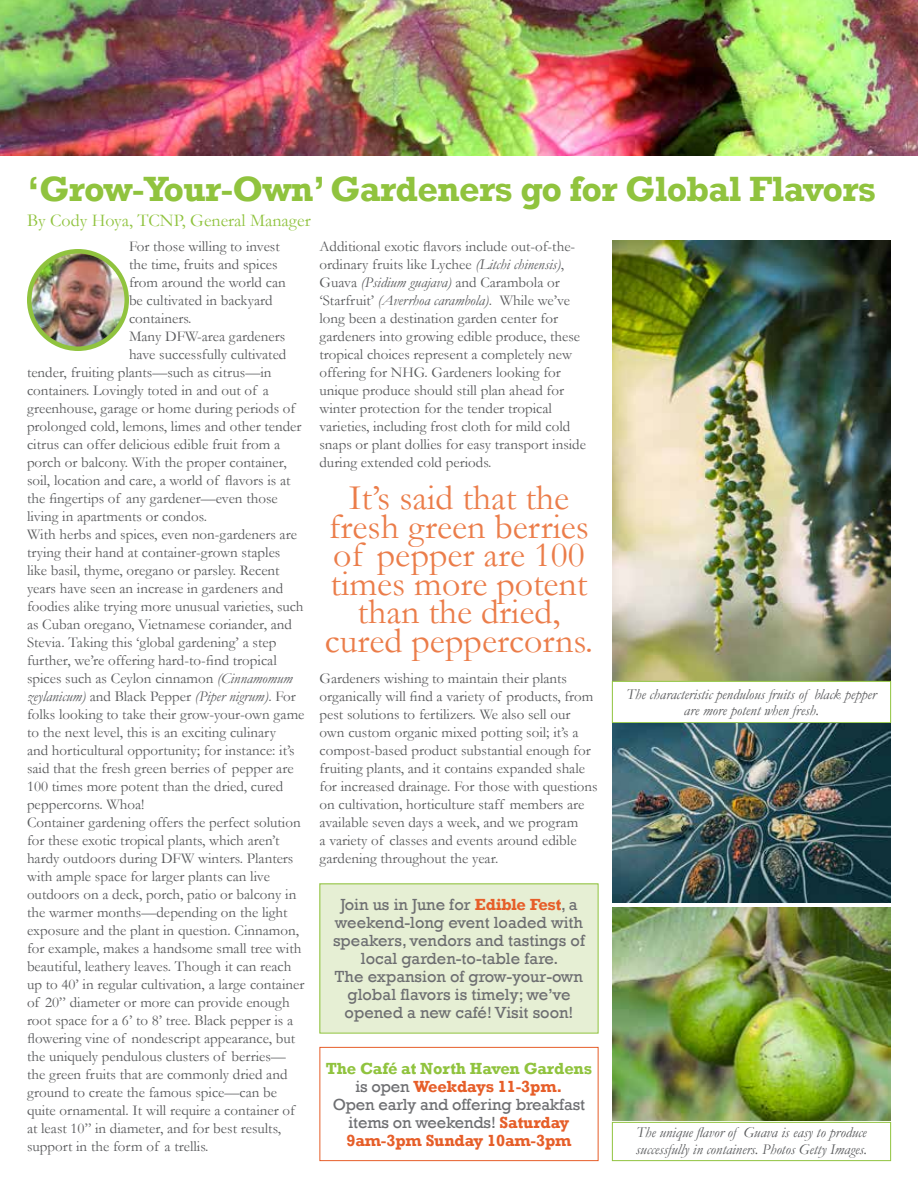
<style>
.page{position:relative;width:918px;height:1188px;background:#fff}
.page>*{position:absolute;margin:0;border:0;box-sizing:border-box;transform-origin:0 0}
.t1{font:36px/28.5px "Garamond";color:#eb7d4a;text-align:center}
.t2{font:700 36px "Rockwell";letter-spacing:-.02em;color:#90c33e}
.t3{font:18px "Garamond";color:#90c33e}
.t4{font:16.5px/18px "Rockwell";color:#6d6e71;text-align:center}
.t5{font:15px/18px "Garamond";color:#58595b}
.t6{font:italic 15px/16.5px "Garamond";color:#58595b}
.s1{font-style:italic}
.s2{font-style:normal}
.s3{font-weight:700;color:#e65e29}
.s4{font-weight:700;color:#90c33e}
</style>
<div class="page">
<img style="left:612px;top:240px;width:279px;height:441px">
<img style="left:0;top:0;width:918px;height:156px">
<img style="left:29px;top:251px;width:98px;height:98px;border-radius:49px">
<div style="left:27px;top:249px;width:102px;height:102px;border:4px solid #90c33e;border-radius:50%"></div>
<div style="left:612px;top:1122px;width:279px;height:39px;border:1px solid #90c33e"></div>
<div style="left:612px;top:681px;width:279px;height:42px;border:1px solid #90c33e"></div>
<img style="left:612px;top:908px;width:279px;height:212px">
<img style="left:612px;top:723px;width:279px;height:180px">
<div style="left:320px;top:884px;width:278px;height:149px;background:#e6efd4"></div>
<div style="left:320px;top:1047px;width:278px;height:114px;border:1px solid #e65e29"></div>
<h1 class="t2" style="left:27px;top:167px;width:851px">‘Grow-Your-Own’ Gardeners go for Global Flavors</h1>
<p class="t3" style="left:27px;top:209px;width:285px">By Cody Hoya, TCNP, General Manager</p>
<p class="t5" style="left:129px;top:237px;width:152px">For those willing to invest</p>
<p class="t5" style="left:129px;top:255px;width:150px">the time, fruits and spices</p>
<p class="t5" style="left:129px;top:273px;width:158px">from around the world can</p>
<p class="t5" style="left:129px;top:291px;width:145px">be cultivated in backyard</p>
<p class="t5" style="left:129px;top:309px;width:64px">containers.</p>
<p class="t5" style="left:129px;top:327px;width:158px">Many DFW-area gardeners</p>
<p class="t5" style="left:129px;top:345px;width:159px">have successfully cultivated</p>
<p class="t5" style="left:27px;top:363px;width:246px">tender, fruiting plants—such as citrus—in</p>
<p class="t5" style="left:27px;top:381px;width:243px">containers. Lovingly toted in and out of a</p>
<p class="t5" style="left:27px;top:399px;width:270px">greenhouse, garage or home during periods of</p>
<p class="t5" style="left:27px;top:417px;width:276px">prolonged cold, lemons, limes and other tender</p>
<p class="t5" style="left:27px;top:435px;width:255px">citrus can offer delicious edible fruit from a</p>
<p class="t5" style="left:27px;top:453px;width:261px">porch or balcony. With the proper container,</p>
<p class="t5" style="left:27px;top:471px;width:265px">soil, location and care, a world of flavors is at</p>
<p class="t5" style="left:27px;top:489px;width:252px">the fingertips of any gardener—even those</p>
<p class="t5" style="left:27px;top:507px;width:181px">living in apartments or condos.</p>
<p class="t5" style="left:27px;top:525px;width:271px">With herbs and spices, even non-gardeners are</p>
<p class="t5" style="left:27px;top:543px;width:255px">trying their hand at container-grown staples</p>
<p class="t5" style="left:27px;top:561px;width:254px">like basil, thyme, oregano or parsley. Recent</p>
<p class="t5" style="left:27px;top:579px;width:258px">years have seen an increase in gardeners and</p>
<p class="t5" style="left:27px;top:597px;width:278px">foodies alike trying more unusual varieties, such</p>
<p class="t5" style="left:27px;top:615px;width:267px">as Cuban oregano, Vietnamese coriander, and</p>
<p class="t5" style="left:27px;top:633px;width:251px">Stevia. Taking this ‘global gardening’ a step</p>
<p class="t5" style="left:27px;top:651px;width:251px">further, we’re offering hard-to-find tropical</p>
<p class="t5" style="left:27px;top:669px;width:267px">spices such as Ceylon cinnamon <span class="s1">(Cinnamomum</span></p>
<p class="t6" style="left:27px;top:688px;width:270px">zeylanicum) <span class="s2">and Black Pepper</span> (Piper nigrum)<span class="s2">. For</span></p>
<p class="t5" style="left:27px;top:705px;width:279px">folks looking to take their grow-your-own game</p>
<p class="t5" style="left:27px;top:723px;width:250px">to the next level, this is an exciting culinary</p>
<p class="t5" style="left:27px;top:741px;width:269px">and horticultural opportunity; for instance: it’s</p>
<p class="t5" style="left:27px;top:759px;width:268px">said that the fresh green berries of pepper are</p>
<p class="t5" style="left:27px;top:777px;width:258px">100 times more potent than the dried, cured</p>
<p class="t5" style="left:27px;top:795px;width:119px">peppercorns. Whoa!</p>
<p class="t5" style="left:27px;top:813px;width:275px">Container gardening offers the perfect solution</p>
<p class="t5" style="left:27px;top:831px;width:254px">for these exotic tropical plants, which aren’t</p>
<p class="t5" style="left:27px;top:849px;width:268px">hardy outdoors during DFW winters. Planters</p>
<p class="t5" style="left:27px;top:867px;width:244px">with ample space for larger plants can live</p>
<p class="t5" style="left:27px;top:885px;width:271px">outdoors on a deck, porch, patio or balcony in</p>
<p class="t5" style="left:27px;top:903px;width:262px">the warmer months—depending on the light</p>
<p class="t5" style="left:27px;top:921px;width:274px">exposure and the plant in question. Cinnamon,</p>
<p class="t5" style="left:27px;top:939px;width:276px">for example, makes a handsome small tree with</p>
<p class="t5" style="left:27px;top:957px;width:266px">beautiful, leathery leaves. Though it can reach</p>
<p class="t5" style="left:27px;top:975px;width:279px">up to 40’ in regular cultivation, a large container</p>
<p class="t5" style="left:27px;top:993px;width:264px">of 20” diameter or more can provide enough</p>
<p class="t5" style="left:27px;top:1011px;width:268px">root space for a 6’ to 8’ tree. Black pepper is a</p>
<p class="t5" style="left:27px;top:1029px;width:270px">flowering vine of nondescript appearance, but</p>
<p class="t5" style="left:27px;top:1047px;width:260px">the uniquely pendulous clusters of berries—</p>
<p class="t5" style="left:27px;top:1065px;width:262px">the green fruits that are commonly dried and</p>
<p class="t5" style="left:27px;top:1083px;width:252px">ground to create the famous spice—can be</p>
<p class="t5" style="left:27px;top:1101px;width:269px">quite ornamental. It will require a container of</p>
<p class="t5" style="left:27px;top:1119px;width:255px">at least 10” in diameter, and for best results,</p>
<p class="t5" style="left:27px;top:1137px;width:183px">support in the form of a trellis.</p>
<p class="t5" style="left:319px;top:237px;width:268px">Additional exotic flavors include out-of-the&shy;ordinary fruits like Lychee <span class="s1">(Litchi chinensis)</span>, Guava <span class="s1">(Psidium guajava)</span> and Carambola or ‘Starfruit’ <span class="s1">(Averrhoa carambola)</span>. While we’ve long been a destination garden center for gardeners into growing edible produce, these tropical choices represent a completely new offering for NHG. Gardeners looking for unique produce should still plan ahead for winter protection for the tender tropical varieties, including frost cloth for mild cold snaps or plant dollies for easy transport inside during extended cold periods.</p>
<h1 class="t1" style="left:325px;top:483px;width:270px">It’s said that the fresh green berries of pepper are 100 times more potent than the dried, cured peppercorns.</h1>
<p class="t5" style="left:320px;top:669px;width:280px">Gardeners wishing to maintain their plants organically will find a variety of products, from pest solutions to fertilizers. We also sell our own custom organic mixed potting soil; it’s a compost-based product substantial enough for fruiting plants, and it contains expanded shale for increased drainage. For those with questions on cultivation, horticulture staff members are available seven days a week, and we program<br>a variety of classes and events around edible gardening throughout the year.</p>
<p class="t4" style="left:333px;top:896px;width:253px">Join us in June for <span class="s3">Edible Fest</span>, a weekend-long event loaded with speakers, vendors and tastings of local garden-to-table fare.<br>The expansion of grow-your-own global flavors is timely; we’ve opened a new café! Visit soon!</p>
<p class="t4" style="left:326px;top:1059px;width:268px"><span class="s4">The Café at North Haven Gardens </span>is open <span class="s3">Weekdays 11-3pm.<br></span>Open early and offering breakfast items on weekends! <span class="s3">Saturday<br>9am-3pm Sunday 10am-3pm</span></p>
<p class="t6" style="left:626px;top:685px;width:252px;text-align:center">The characteristic pendulous fruits of black pepper are more potent when fresh.</p>
<p class="t6" style="left:636px;top:1124px;width:233px">The unique flavor of Guava is easy to produce successfully in containers. Photos Getty Images.</p>
</div>
